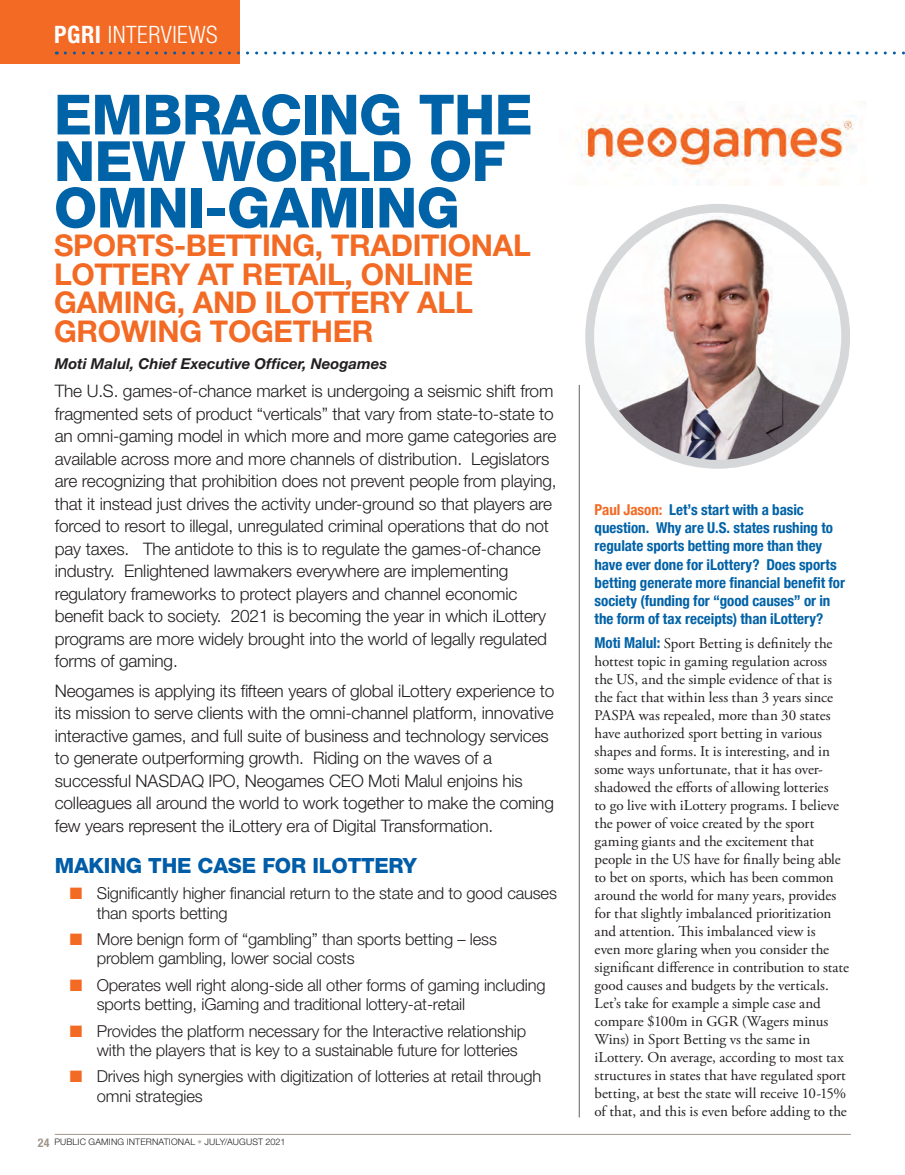
<style>
.page{position:relative;width:905px;height:1175px;background:#fff}
.page>*{position:absolute;margin:0;border:0;box-sizing:border-box;transform-origin:0 0}
.t1{font:800 55.5px/46.5px "Helvetica Neue LT Std";letter-spacing:-.01em;color:#0062a7}
.t2{font:700 30px/28.5px "Helvetica Neue LT Std";letter-spacing:-.01em;color:#f26a23}
.t3{font:300 condensed 24px "Helvetica Neue LT Std";letter-spacing:.02em;color:#fff}
.t4{font:800 21px "Helvetica Neue LT Std";letter-spacing:-.01em;color:#005da7}
.t5{font:300 17.25px/22.5px "Helvetica Neue LT Std";letter-spacing:-.01em;color:#231f20}
.t6{font:300 16.5px/19.5px "Helvetica Neue LT Std";letter-spacing:-.01em;color:#231f20}
.t7{font:15px/18px "Adobe Garamond Pro";color:#231f20}
.t8{font:700 condensed 15px/18px "Helvetica Neue";color:#0062a7}
.t9{font:italic 700 15px "Helvetica Neue LT Std";color:#231f20}
.t10{font:300 9px "Helvetica Neue LT Std";letter-spacing:.015em;color:#231f20}
.s1{font-weight:700}
.s2{color:#f26a23}
.s3{font-weight:700;font-stretch:condensed;font-size:12px;color:#a2968b}
.s4{color:#c0b7ae}
.s5{font-family:"Helvetica Neue";font-weight:700;font-stretch:condensed;color:#0062a7}
</style>
<div class="page">
<hr style="left:55px;top:1134px;width:795px;height:1px;background:#a2968b">
<div style="left:0;top:0;width:239px;height:63px;background:#f26a23"></div>
<svg style="left:65px;top:51px;width:840px;height:3px"></svg>
<img style="left:592px;top:208px;width:251px;height:254px">
<div style="left:585px;top:204px;width:265px;height:265px;border:9px solid #d6d7d9;border-radius:50%"></div>
<img style="left:575px;top:110px;width:281px;height:76px">
<hr style="left:579px;top:385px;width:1px;height:732px;background:#5f6062">
<p class="t3" style="left:54px;top:20px;width:165px"><span class="s1">PGRI</span> INTERVIEWS</p>
<p class="t1" style="left:54px;top:91px;width:480px">EMBRACING THE<br>NEW WORLD OF<br>OMNI-GAMING</p>
<p class="t2" style="left:54px;top:230px;width:478px">SPORTS-BETTING, TRADITIONAL<br>LOTTERY AT RETAIL, ONLINE<br>GAMING, AND ILOTTERY ALL<br>GROWING TOGETHER</p>
<p class="t9" style="left:55px;top:355px;width:334px">Moti Malul, Chief Executive Officer, Neogames</p>
<p class="t5" style="left:55px;top:379px;width:503px">The U.S. games-of-chance market is undergoing a seismic shift from fragmented sets of product “verticals” that vary from state-to-state to an omni-gaming model in which more and more game categories are available across more and more channels of distribution. Legislators are recognizing that prohibition does not prevent people from playing, that it instead just drives the activity under-ground so that players are forced to resort to illegal, unregulated criminal operations that do not pay taxes. The antidote to this is to regulate the games-of-chance industry. Enlightened lawmakers everywhere are implementing regulatory frameworks to protect players and channel economic benefit back to society. 2021 is becoming the year in which iLottery programs are more widely brought into the world of legally regulated forms of gaming.</p>
<p class="t5" style="left:55px;top:679px;width:501px">Neogames is applying its fifteen years of global iLottery experience to its mission to serve clients with the omni-channel platform, innovative interactive games, and full suite of business and technology services to generate outperforming growth. Riding on the waves of a successful NASDAQ IPO, Neogames CEO Moti Malul enjoins his colleagues all around the world to work together to make the coming few years represent the iLottery era of Digital Transformation.</p>
<p class="t4" style="left:55px;top:853px;width:363px">MAKING THE CASE FOR ILOTTERY</p>
<p class="t6" style="left:97px;top:883px;width:461px;text-indent:-27px"><span class="s2">■</span> Significantly higher financial return to the state and to good causes than sports betting</p>
<p class="t6" style="left:97px;top:929px;width:401px;text-indent:-27px"><span class="s2">■</span> More benign form of “gambling” than sports betting – less problem gambling, lower social costs</p>
<p class="t6" style="left:97px;top:974px;width:450px;text-indent:-27px"><span class="s2">■</span> Operates well right along-side all other forms of gaming including sports betting, iGaming and traditional lottery-at-retail</p>
<p class="t6" style="left:97px;top:1020px;width:431px;text-indent:-27px"><span class="s2">■</span> Provides the platform necessary for the Interactive relationship with the players that is key to a sustainable future for lotteries</p>
<p class="t6" style="left:97px;top:1066px;width:446px;text-indent:-27px"><span class="s2">■</span> Drives high synergies with digitization of lotteries at retail through omni strategies</p>
<p class="t10" style="left:38px;top:1135px;width:249px"><span class="s3">24</span> PUBLIC GAMING INTERNATIONAL <span class="s4">•</span> JULY/AUGUST 2021</p>
<p class="t8" style="left:594px;top:500px;width:252px"><span class="s2">Paul Jason:</span> Let’s start with a basic question. Why are U.S. states rushing to regulate sports betting more than they have ever done for iLottery? Does sports betting generate more financial benefit for society (funding for “good causes” or in the form of tax receipts) than iLottery?</p>
<p class="t7" style="left:594px;top:635px;width:256px"><span class="s5">Moti Malul:</span> Sport Betting is definitely the hottest topic in gaming regulation across the US, and the simple evidence of that is the fact that within less than 3 years since PASPA was repealed, more than 30 states have authorized sport betting in various shapes and forms. It is interesting, and in some ways unfortunate, that it has over&shy;shadowed the efforts of allowing lotteries<br>to go live with iLottery programs. I believe the power of voice created by the sport gaming giants and the excitement that people in the US have for finally being able to bet on sports, which has been common around the world for many years, provides for that slightly imbalanced prioritization and attention. This imbalanced view is<br>even more glaring when you consider the significant difference in contribution to state good causes and budgets by the verticals.<br>Let’s take for example a simple case and compare $100m in GGR (Wagers minus Wins) in Sport Betting vs the same in iLottery. On average, according to most tax structures in states that have regulated sport betting, at best the state will receive 10-15% of that, and this is even before adding to the</p>
</div>
